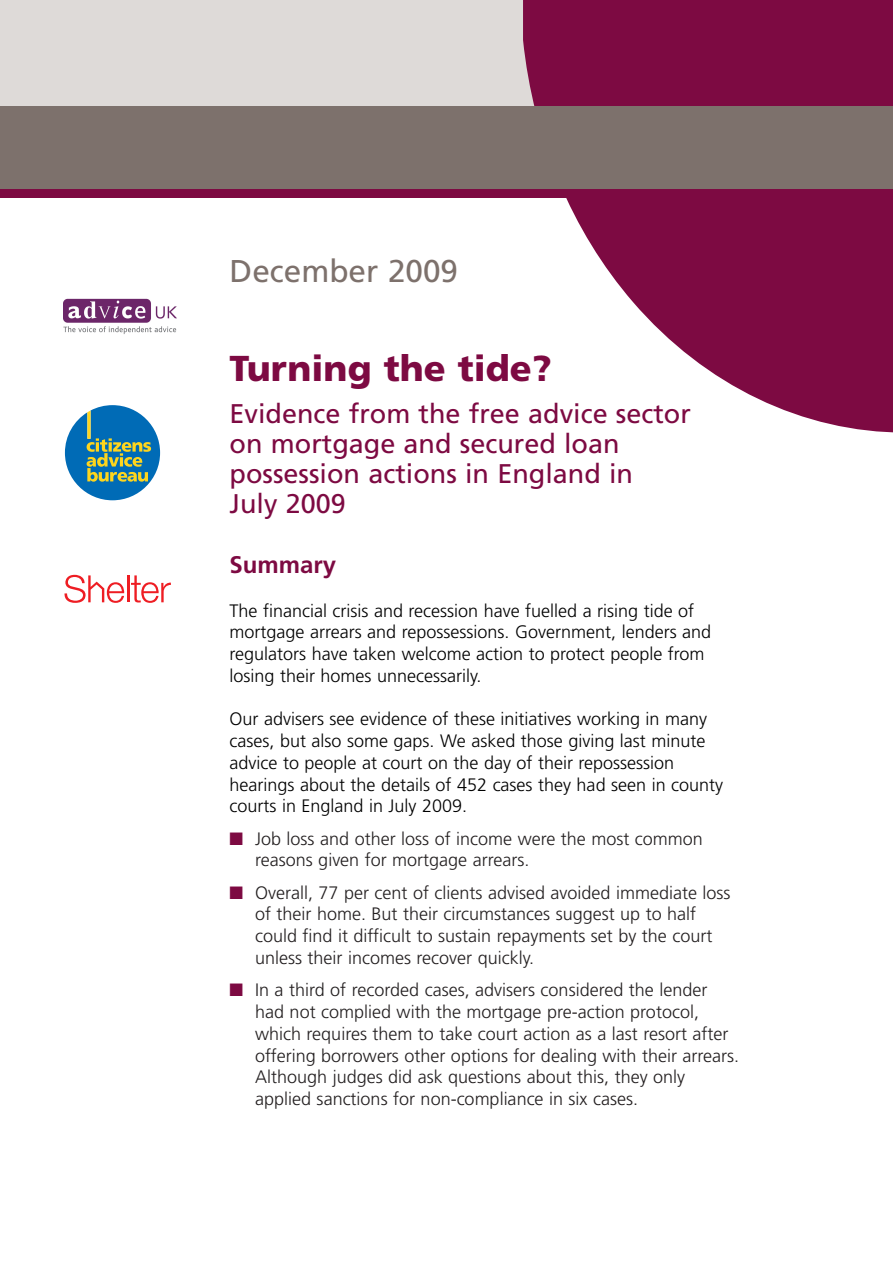
<style>
.page{position:relative;width:893px;height:1263px;background:#fff}
.page>*{position:absolute;margin:0;border:0;box-sizing:border-box;transform-origin:0 0}
.t1{font:900 36px "Frutiger";color:#7d0a42}
.t2{font:31.5px "Frutiger";color:#7d716c}
.t3{font:27px/30px "Frutiger";color:#7d0a42}
.t4{font:700 24px "Frutiger";color:#7d0a42}
.t5{font:300 18px/21.8px "Frutiger";color:#231f20}
.t6{font:300 18px/21.8px "Frutiger";color:#000}
.s1{color:#7d0a42}
</style>
<div class="page">
<svg style="left:64px;top:405px;width:97px;height:96px"></svg>
<div style="left:0;top:0;width:893px;height:111px;background:#dedad8"></div>
<svg style="left:523px;top:0;width:370px;height:433px;fill:#7d0a42"></svg>
<div style="left:0;top:106px;width:893px;height:85px;background:#7d716c"></div>
<div style="left:0;top:189px;width:893px;height:9px;background:#7d0a42"></div>
<img style="left:64px;top:298px;width:112px;height:36px">
<svg style="left:131px;top:575px;width:40px;height:28px"></svg>
<hr style="left:127px;top:575px;width:2px;height:27px;background:#ee1d23">
<svg style="left:65px;top:575px;width:59px;height:28px"></svg>
<h2 class="t2" style="left:230px;top:258px;width:230px">December 2009</h2>
<h1 class="t1" style="left:230px;top:354px;width:324px">Turning the tide?</h1>
<h3 class="t3" style="left:230px;top:401px;width:463px">Evidence from the free advice sector on mortgage and secured loan possession actions in England in<br>July 2009</h3>
<h3 class="t4" style="left:230px;top:555px;width:108px">Summary</h3>
<p class="t6" style="left:230px;top:601px;width:483px">The financial crisis and recession have fuelled a rising tide of mortgage arrears and repossessions. Government, lenders and regulators have taken welcome action to protect people from losing their homes unnecessarily.</p>
<p class="t6" style="left:230px;top:710px;width:495px">Our advisers see evidence of these initiatives working in many cases, but also some gaps. We asked those giving last minute advice to people at court on the day of their repossession hearings about the details of 452 cases they had seen in county courts in England in July 2009.</p>
<p class="t5" style="left:255px;top:829px;width:449px;text-indent:-26px"><span class="s1">■</span> Job loss and other loss of income were the most common reasons given for mortgage arrears.</p>
<p class="t5" style="left:255px;top:883px;width:477px;text-indent:-26px"><span class="s1">■</span> Overall, 77 per cent of clients advised avoided immediate loss of their home. But their circumstances suggest up to half could find it difficult to sustain repayments set by the court unless their incomes recover quickly.</p>
<p class="t5" style="left:255px;top:980px;width:485px;text-indent:-26px"><span class="s1">■</span> In a third of recorded cases, advisers considered the lender had not complied with the mortgage pre-action protocol, which requires them to take court action as a last resort after offering borrowers other options for dealing with their arrears.<br>Although judges did ask questions about this, they only applied sanctions for non-compliance in six cases.</p>
</div>
